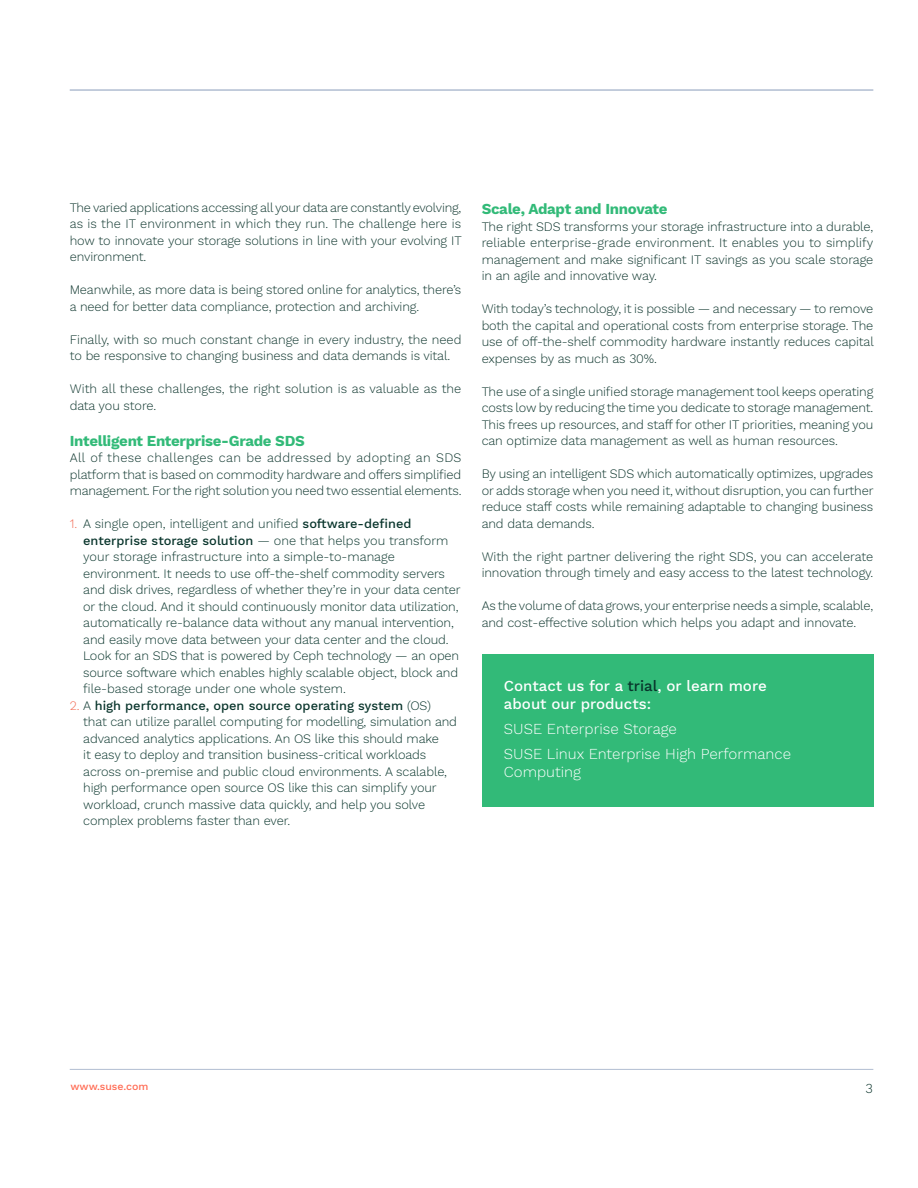
<style>
.page{position:relative;width:918px;height:1188px;background:#fff}
.page>*{position:absolute;margin:0;border:0;box-sizing:border-box;transform-origin:0 0}
.subhead_10_13-green{font:300 15px/18px "Work Sans";color:#fff}
.subhead_10_13-green-2{font:700 15px "Work Sans";letter-spacing:-.02em;color:#32ba78}
.subhead_10_13-green-3{font:500 15px/18px "Work Sans";color:#fff}
.t1{font:300 13.5px "Work Sans";color:#0b332b}
.body_8_5_11{font:300 12.75px/16.5px "Work Sans";letter-spacing:-.01em;color:#0b332b;text-align:justify}
.body_8_5_11_indent_i{font:300 12.75px/16.5px "Work Sans";letter-spacing:-.01em;color:#08342b}
.t2{font:500 10.5px "Work Sans";color:#ff6a52}
.s1{color:#f26a54}
.s2{font-weight:500}
.s3{color:#08342b}
</style>
<div class="page">
<hr style="left:70px;top:89px;width:803px;height:2px;background:#b1bdd1">
<hr style="left:70px;top:1069px;width:803px;height:1px;background:#b1bdd1">
<div style="left:482px;top:654px;width:391px;height:153px;background:#32ba78"></div>
<p class="body_8_5_11" style="left:70px;top:200px;width:394px">The varied applications accessing all your data are constantly evolving, as is the IT environment in which they run. The challenge here is how to innovate your storage solutions in line with your evolving IT environment.</p>
<p class="body_8_5_11" style="left:70px;top:282px;width:393px">Meanwhile, as more data is being stored online for analytics, there’s a need for better data compliance, protection and archiving.</p>
<p class="body_8_5_11" style="left:70px;top:332px;width:393px">Finally, with so much constant change in every industry, the need to be responsive to changing business and data demands is vital.</p>
<p class="body_8_5_11" style="left:70px;top:381px;width:393px">With all these challenges, the right solution is as valuable as the data you store.</p>
<p class="subhead_10_13-green-2" style="left:70px;top:432px;width:236px">Intelligent Enterprise-Grade SDS</p>
<p class="body_8_5_11" style="left:70px;top:450px;width:393px">All of these challenges can be addressed by adopting an SDS platform that is based on commodity hardware and offers simplified management. For the right solution you need two essential elements.</p>
<p class="body_8_5_11_indent_i" style="left:83px;top:516px;width:379px;text-indent:-14px"><span class="s1">1.</span> A single open, intelligent and unified <span class="s2">software-defined enterprise storage solution</span> — one that helps you transform your storage infrastructure into a simple-to-manage environment. It needs to use off-the-shelf commodity servers and disk drives, regardless of whether they’re in your data center or the cloud. And it should continuously monitor data utilization, automatically re-balance data without any manual intervention, and easily move data between your data center and the cloud.<br>Look for an SDS that is powered by Ceph technology — an open source software which enables highly scalable object, block and file-based storage under one whole system.</p>
<p class="body_8_5_11_indent_i" style="left:83px;top:698px;width:375px;text-indent:-14px"><span class="s1">2.</span> A <span class="s2">high performance, open source operating system</span> (OS) that can utilize parallel computing for modelling, simulation and advanced analytics applications. An OS like this should make<br>it easy to deploy and transition business-critical workloads across on-premise and public cloud environments. A scalable, high performance open source OS like this can simplify your workload, crunch massive data quickly, and help you solve complex problems faster than ever.</p>
<p class="subhead_10_13-green-2" style="left:482px;top:200px;width:187px">Scale, Adapt and Innovate</p>
<p class="body_8_5_11" style="left:482px;top:218px;width:393px">The right SDS transforms your storage infrastructure into a durable, reliable enterprise-grade environment. It enables you to simplify management and make significant IT savings as you scale storage in an agile and innovative way.</p>
<p class="body_8_5_11" style="left:482px;top:301px;width:394px">With today’s technology, it is possible — and necessary — to remove both the capital and operational costs from enterprise storage. The use of off-the-shelf commodity hardware instantly reduces capital expenses by as much as 30%.</p>
<p class="body_8_5_11" style="left:482px;top:383px;width:393px">The use of a single unified storage management tool keeps operating costs low by reducing the time you dedicate to storage management.<br>This frees up resources, and staff for other IT priorities, meaning you can optimize data management as well as human resources.</p>
<p class="body_8_5_11" style="left:482px;top:466px;width:393px">By using an intelligent SDS which automatically optimizes, upgrades or adds storage when you need it, without disruption, you can further reduce staff costs while remaining adaptable to changing business and data demands.</p>
<p class="body_8_5_11" style="left:482px;top:548px;width:393px">With the right partner delivering the right SDS, you can accelerate innovation through timely and easy access to the latest technology.</p>
<p class="body_8_5_11" style="left:482px;top:598px;width:393px">As the volume of data grows, your enterprise needs a simple, scalable, and cost-effective solution which helps you adapt and innovate.</p>
<p class="subhead_10_13-green-3" style="left:504px;top:678px;width:264px">Contact us for a <span class="s3">trial</span>, or learn more about our products:</p>
<p class="subhead_10_13-green" style="left:504px;top:721px;width:175px">SUSE Enterprise Storage</p>
<p class="subhead_10_13-green" style="left:504px;top:745px;width:289px">SUSE Linux Enterprise High Performance<br>Computing</p>
<p class="t2" style="left:70px;top:1080px;width:80px">www.suse.com</p>
<p class="t1" style="left:865px;top:1080px;width:9px">3</p>
</div>
